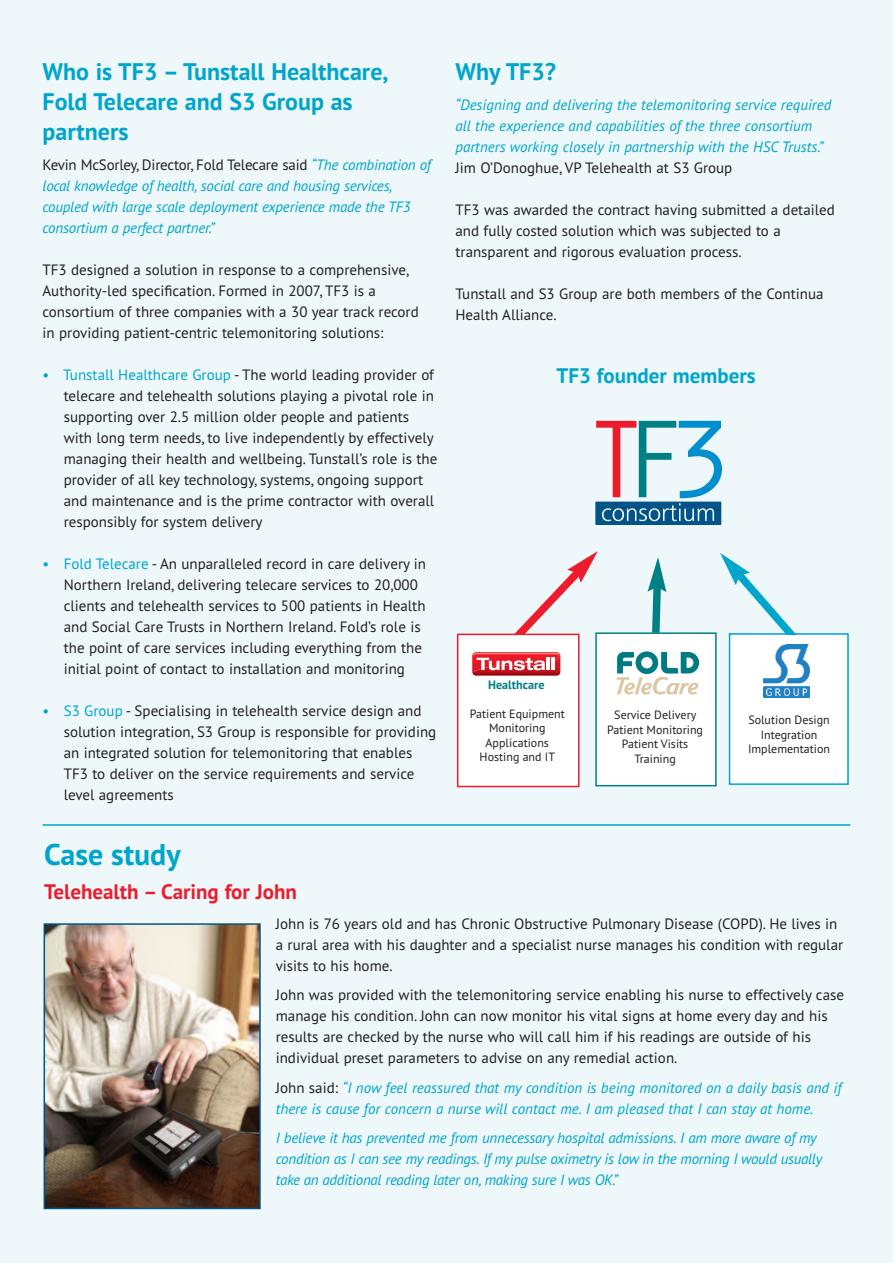
<style>
.page{position:relative;width:893px;height:1263px;background:#eef8fb}
.page>*{position:absolute;margin:0;border:0;box-sizing:border-box;transform-origin:0 0}
.t1{font:700 30px "PT Sans";color:#00a5cc}
.t2{font:700 24px/30px "PT Sans";color:#00a5cc}
.t3{font:700 21px "PT Sans";color:#ee1b2c}
.t4{font:700 21px "PT Sans";color:#00a5cc}
.t5{font:15px/21px "PT Sans";color:#231f20}
.t6{font:italic 15px/21px "PT Sans";letter-spacing:-.015em;color:#00a5cc}
.t7{font:700 12.15px "PT Sans";color:#008085}
.t8{font:12px/14.4px "PT Sans";color:#231f20;text-align:center}
.s1{font-style:normal;color:#231f20}
.s2{color:#00a5cc}
</style>
<div class="page">
<img style="left:47px;top:926px;width:211px;height:280px">
<div style="left:44px;top:923px;width:217px;height:286px;border:2px solid #005487"></div>
<div style="left:597px;top:634px;width:118px;height:151px;background:#fff"></div>
<div style="left:595px;top:632px;width:122px;height:154px;border:2px solid #008085"></div>
<svg style="left:616px;top:651px;width:83px;height:44px"></svg>
<div style="left:596px;top:502px;width:125px;height:22px;background:#005487"></div>
<svg style="left:596px;top:421px;width:126px;height:100px"></svg>
<svg style="left:648px;top:557px;width:18px;height:78px"></svg>
<svg style="left:720px;top:553px;width:75px;height:104px"></svg>
<div style="left:730px;top:635px;width:117px;height:148px;background:#fff"></div>
<div style="left:729px;top:633px;width:120px;height:152px;border:2px solid #00a5cc"></div>
<img style="left:763px;top:645px;width:47px;height:52px">
<div style="left:458px;top:635px;width:120px;height:151px;background:#fff"></div>
<div style="left:457px;top:634px;width:122px;height:153px;border:2px solid #ee1b2c"></div>
<hr style="left:43px;top:824px;width:807px;height:2px;background:#00a5cc">
<svg style="left:472px;top:551px;width:126px;height:125px"></svg>
<h2 class="t2" style="left:43px;top:56px;width:347px">Who is TF3 – Tunstall Healthcare,<br>Fold Telecare and S3 Group as partners</h2>
<p class="t6" style="left:43px;top:154px;width:390px"><span class="s1">Kevin McSorley, Director, Fold Telecare said</span> “The combination of local knowledge of health, social care and housing services, coupled with large scale deployment experience made the TF3 consortium a perfect partner.”</p>
<p class="t5" style="left:43px;top:259px;width:378px">TF3 designed a solution in response to a comprehensive, Authority-led specification. Formed in 2007, TF3 is a consortium of three companies with a 30 year track record in providing patient-centric telemonitoring solutions:</p>
<p class="t5" style="left:64px;top:364px;width:375px;text-indent:-21px"><span class="s2">• Tunstall Healthcare Group</span> - The world leading provider of telecare and telehealth solutions playing a pivotal role in supporting over 2.5 million older people and patients with long term needs, to live independently by effectively managing their health and wellbeing. Tunstall’s role is the provider of all key technology, systems, ongoing support and maintenance and is the prime contractor with overall responsibly for system delivery</p>
<p class="t5" style="left:64px;top:553px;width:364px;text-indent:-21px"><span class="s2">• Fold Telecare</span> - An unparalleled record in care delivery in Northern Ireland, delivering telecare services to 20,000 clients and telehealth services to 500 patients in Health and Social Care Trusts in Northern Ireland. Fold’s role is the point of care services including everything from the initial point of contact to installation and monitoring</p>
<p class="t5" style="left:64px;top:700px;width:374px;text-indent:-21px"><span class="s2">• S3 Group</span> - Specialising in telehealth service design and solution integration, S3 Group is responsible for providing an integrated solution for telemonitoring that enables TF3 to deliver on the service requirements and service level agreements</p>
<h2 class="t2" style="left:455px;top:56px;width:102px">Why TF3?</h2>
<p class="t6" style="left:455px;top:94px;width:377px">“Designing and delivering the telemonitoring service required all the experience and capabilities of the three consortium partners working closely in partnership with the HSC Trusts.”</p>
<p class="t5" style="left:455px;top:157px;width:278px">Jim O’Donoghue, VP Telehealth at S3 Group</p>
<p class="t5" style="left:455px;top:199px;width:381px">TF3 was awarded the contract having submitted a detailed and fully costed solution which was subjected to a transparent and rigorous evaluation process.</p>
<p class="t5" style="left:455px;top:283px;width:370px">Tunstall and S3 Group are both members of the Continua<br>Health Alliance.</p>
<h3 class="t4" style="left:556px;top:361px;width:201px">TF3 founder members</h3>
<p class="t7" style="left:488px;top:676px;width:58px">Healthcare</p>
<p class="t8" style="left:470px;top:706px;width:96px">Patient Equipment<br>Monitoring<br>Applications<br>Hosting and IT</p>
<p class="t8" style="left:607px;top:708px;width:97px">Service Delivery<br>Patient Monitoring<br>Patient Visits<br>Training</p>
<p class="t8" style="left:748px;top:713px;width:84px">Solution Design<br>Integration<br>Implementation</p>
<h1 class="t1" style="left:44px;top:834px;width:138px">Case study</h1>
<h3 class="t3" style="left:44px;top:877px;width:254px">Telehealth – Caring for John</h3>
<p class="t5" style="left:276px;top:912px;width:569px">John is 76 years old and has Chronic Obstructive Pulmonary Disease (COPD). He lives in a rural area with his daughter and a specialist nurse manages his condition with regular visits to his home.</p>
<p class="t5" style="left:276px;top:984px;width:570px">John was provided with the telemonitoring service enabling his nurse to effectively case manage his condition. John can now monitor his vital signs at home every day and his results are checked by the nurse who will call him if his readings are outside of his individual preset parameters to advise on any remedial action.</p>
<p class="t6" style="left:276px;top:1076px;width:567px"><span class="s1">John said:</span> “I now feel reassured that my condition is being monitored on a daily basis and if there is cause for concern a nurse will contact me. I am pleased that I can stay at home.</p>
<p class="t6" style="left:276px;top:1127px;width:548px">I believe it has prevented me from unnecessary hospital admissions. I am more aware of my condition as I can see my readings. If my pulse oximetry is low in the morning I would usually take an additional reading later on, making sure I was OK.”</p>
</div>
